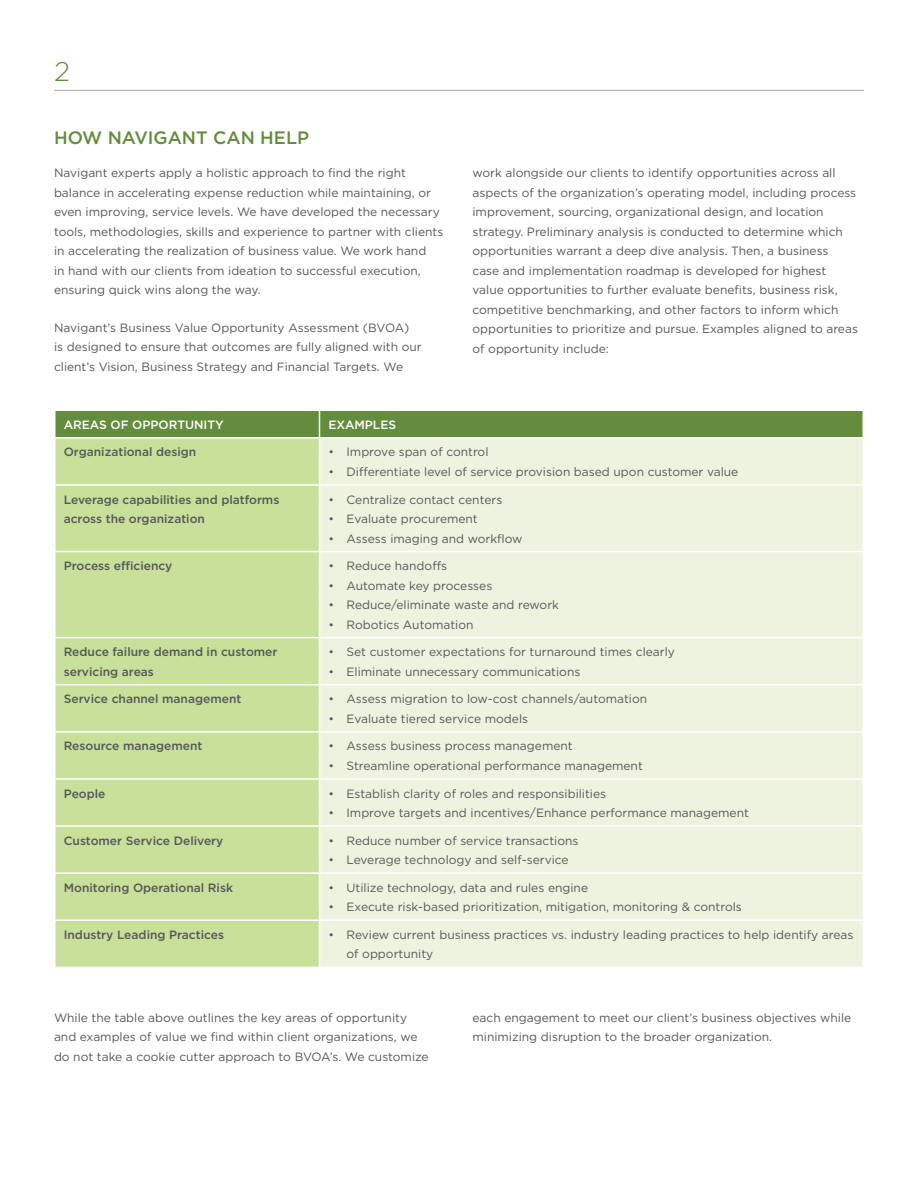
<style>
.page{position:relative;width:918px;height:1188px;background:#fff}
.page>*{position:absolute;margin:0;border:0;box-sizing:border-box;transform-origin:0 0}
.t1{font:300 27px "Gotham";color:#638d3d}
.t2{font:500 18px "Gotham";color:#638d3d}
.t3{font:12px/19.5px "Gotham";color:#545759}
.t4{font:500 12px/19.5px "Gotham";color:#545759}
.t5{font:500 12px "Gotham";color:#fff}
.s1{font-weight:300}
</style>
<div class="page">
<hr style="left:54px;top:90px;width:810px;height:1px;background:#aaacad">
<div style="left:56px;top:439px;width:263px;height:528px;background:#c8e09a"></div>
<div style="left:320px;top:439px;width:542px;height:528px;background:#ecf4df"></div>
<div style="left:55px;top:410px;width:807px;height:27px;background:#638d3d"></div>
<hr style="left:54px;top:484px;width:266px;height:2px;background:#fff">
<hr style="left:320px;top:484px;width:544px;height:2px;background:#fff">
<hr style="left:54px;top:551px;width:266px;height:1px;background:#fff">
<hr style="left:320px;top:551px;width:544px;height:1px;background:#fff">
<hr style="left:54px;top:637px;width:266px;height:1px;background:#fff">
<hr style="left:320px;top:637px;width:544px;height:1px;background:#fff">
<hr style="left:54px;top:684px;width:266px;height:1px;background:#fff">
<hr style="left:320px;top:684px;width:544px;height:1px;background:#fff">
<hr style="left:54px;top:731px;width:266px;height:2px;background:#fff">
<hr style="left:320px;top:731px;width:544px;height:2px;background:#fff">
<hr style="left:54px;top:778px;width:266px;height:2px;background:#fff">
<hr style="left:320px;top:778px;width:544px;height:2px;background:#fff">
<hr style="left:54px;top:825px;width:266px;height:2px;background:#fff">
<hr style="left:320px;top:825px;width:544px;height:2px;background:#fff">
<hr style="left:54px;top:872px;width:266px;height:2px;background:#fff">
<hr style="left:320px;top:872px;width:544px;height:2px;background:#fff">
<hr style="left:54px;top:919px;width:266px;height:2px;background:#fff">
<hr style="left:320px;top:919px;width:544px;height:2px;background:#fff">
<h1 class="t1" style="left:54px;top:54px;width:17px">2</h1>
<h2 class="t2" style="left:54px;top:126px;width:257px">HOW NAVIGANT CAN HELP</h2>
<p class="t3" style="left:54px;top:163px;width:391px">Navigant experts apply a holistic approach to find the right balance in accelerating expense reduction while maintaining, or even improving, service levels. We have developed the necessary tools, methodologies, skills and experience to partner with clients in accelerating the realization of business value. We work hand<br>in hand with our clients from ideation to successful execution, ensuring quick wins along the way.</p>
<p class="t3" style="left:54px;top:317px;width:369px">Navigant’s Business Value Opportunity Assessment (BVOA)<br>is designed to ensure that outcomes are fully aligned with our client’s Vision, Business Strategy and Financial Targets. We</p>
<p class="t3" style="left:472px;top:163px;width:387px">work alongside our clients to identify opportunities across all aspects of the organization’s operating model, including process improvement, sourcing, organizational design, and location strategy. Preliminary analysis is conducted to determine which opportunities warrant a deep dive analysis. Then, a business case and implementation roadmap is developed for highest value opportunities to further evaluate benefits, business risk, competitive benchmarking, and other factors to inform which opportunities to prioritize and pursue. Examples aligned to areas of opportunity include:</p>
<p class="t5" style="left:64px;top:417px;width:162px">AREAS OF OPPORTUNITY</p>
<p class="t5" style="left:328px;top:417px;width:69px">EXAMPLES</p>
<p class="t4" style="left:64px;top:442px;width:134px">Organizational design</p>
<p class="t3" style="left:328px;top:442px;width:162px"><span class="s1">•</span> Improve span of control</p>
<p class="t3" style="left:328px;top:462px;width:411px"><span class="s1">•</span> Differentiate level of service provision based upon customer value</p>
<p class="t4" style="left:64px;top:489px;width:217px">Leverage capabilities and platforms across the organization</p>
<p class="t3" style="left:328px;top:489px;width:175px"><span class="s1">•</span> Centralize contact centers</p>
<p class="t3" style="left:328px;top:509px;width:151px"><span class="s1">•</span> Evaluate procurement</p>
<p class="t3" style="left:328px;top:528px;width:196px"><span class="s1">•</span> Assess imaging and workflow</p>
<p class="t4" style="left:64px;top:556px;width:110px">Process efficiency</p>
<p class="t3" style="left:328px;top:556px;width:120px"><span class="s1">•</span> Reduce handoffs</p>
<p class="t3" style="left:328px;top:575px;width:165px"><span class="s1">•</span> Automate key processes</p>
<p class="t3" style="left:328px;top:595px;width:232px"><span class="s1">•</span> Reduce/eliminate waste and rework</p>
<p class="t3" style="left:328px;top:614px;width:147px"><span class="s1">•</span> Robotics Automation</p>
<p class="t4" style="left:64px;top:642px;width:215px">Reduce failure demand in customer servicing areas</p>
<p class="t3" style="left:328px;top:642px;width:348px"><span class="s1">•</span> Set customer expectations for turnaround times clearly</p>
<p class="t3" style="left:328px;top:661px;width:253px"><span class="s1">•</span> Eliminate unnecessary communications</p>
<p class="t4" style="left:64px;top:689px;width:179px">Service channel management</p>
<p class="t3" style="left:328px;top:689px;width:320px"><span class="s1">•</span> Assess migration to low-cost channels/automation</p>
<p class="t3" style="left:328px;top:709px;width:201px"><span class="s1">•</span> Evaluate tiered service models</p>
<p class="t4" style="left:64px;top:736px;width:140px">Resource management</p>
<p class="t3" style="left:328px;top:736px;width:246px"><span class="s1">•</span> Assess business process management</p>
<p class="t3" style="left:328px;top:756px;width:316px"><span class="s1">•</span> Streamline operational performance management</p>
<p class="t4" style="left:64px;top:783px;width:43px">People</p>
<p class="t3" style="left:328px;top:783px;width:279px"><span class="s1">•</span> Establish clarity of roles and responsibilities</p>
<p class="t3" style="left:328px;top:803px;width:422px"><span class="s1">•</span> Improve targets and incentives/Enhance performance management</p>
<p class="t4" style="left:64px;top:831px;width:161px">Customer Service Delivery</p>
<p class="t3" style="left:328px;top:830px;width:252px"><span class="s1">•</span> Reduce number of service transactions</p>
<p class="t3" style="left:328px;top:850px;width:242px"><span class="s1">•</span> Leverage technology and self-service</p>
<p class="t4" style="left:64px;top:878px;width:171px">Monitoring Operational Risk</p>
<p class="t3" style="left:328px;top:877px;width:261px"><span class="s1">•</span> Utilize technology, data and rules engine</p>
<p class="t3" style="left:328px;top:897px;width:415px"><span class="s1">•</span> Execute risk-based prioritization, mitigation, monitoring &amp; controls</p>
<p class="t4" style="left:64px;top:925px;width:162px">Industry Leading Practices</p>
<p class="t3" style="left:346px;top:925px;width:508px;text-indent:-18px"><span class="s1">•</span> Review current business practices vs. industry leading practices to help identify areas of opportunity</p>
<p class="t3" style="left:54px;top:1007px;width:376px">While the table above outlines the key areas of opportunity and examples of value we find within client organizations, we do not take a cookie cutter approach to BVOA’s. We customize</p>
<p class="t3" style="left:472px;top:1007px;width:380px">each engagement to meet our client’s business objectives while minimizing disruption to the broader organization.</p>
</div>
